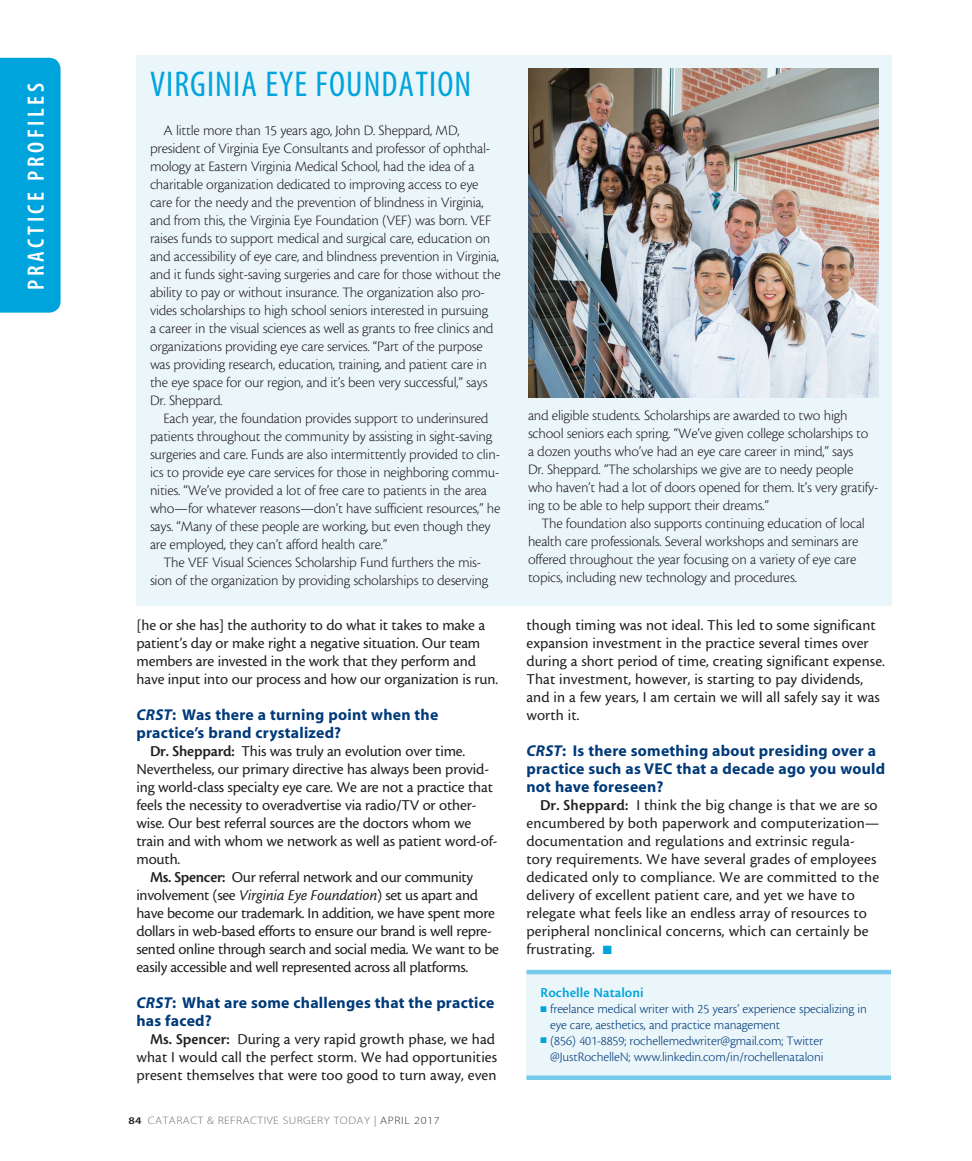
<style>
.page{position:relative;width:972px;height:1161px;background:#fff}
.page>*{position:absolute;margin:0;border:0;box-sizing:border-box;transform-origin:0 0}
.sidebar_h1{font:36px "Myriad MM 400 300";letter-spacing:.03em;color:#00a4dc}
.t1{font:23.7px "Myriad MM 565 300";letter-spacing:.15em;color:#fff}
.body{font:15.75px/18px "Cronos MM 408 10";letter-spacing:.005em;color:#231f20}
.body-2{font:15.75px/18px "Cronos MM 408 10";letter-spacing:-.02em;color:#231f20}
.subhead_question{font:15.75px/18px "Myriad MM 700 600";letter-spacing:.015em;color:#013a79}
.sidebar_body{font:15px/18px "Cronos MM 250 10";letter-spacing:-.015em;color:#231f20}
.bio_name{font:14.25px "Cronos MM 574 9";letter-spacing:.005em;color:#00a4dc}
.bio_info{font:13.5px/15.9px "Cronos MM 250 9";letter-spacing:-.01em;color:#013a79}
.t2{font:10.8px "Myriad MM 215 600";letter-spacing:.04em;color:#6c6d70;scale:1.11 1}
.s1{font-family:"Myriad MM It 700 600"}
.s2{font-family:"Cronos MM 574 10"}
.s3{font-family:"Cronos MM It 408 10"}
.s4{font-family:"Myriad MM 565 600";font-size:10.2px;color:#231f20}
.s5{font-family:"Myriad MM 400 600";color:#939598}
.s6{color:#312f30}
.s7{color:#00a4dc}
</style>
<div class="page">
<div style="left:0;top:58px;width:61px;height:255px;background:#00a4dc"></div>
<div style="left:526px;top:974px;width:365px;height:102px;background:#ebf6fb"></div>
<hr style="left:526px;top:970px;width:365px;height:4px;background:#77caec">
<hr style="left:526px;top:1076px;width:365px;height:4px;background:#77caec">
<div style="left:136px;top:55px;width:756px;height:550px;background:#ebf6fb"></div>
<img style="left:528px;top:69px;width:351px;height:329px">
<h2 class="t1" style="left:25px;top:290px;width:208px;rotate:-90deg">PRACTICE PROFILES</h2>
<p class="sidebar_h1" style="left:150px;top:66px;width:323px">VIRGINIA EYE FOUNDATION</p>
<p class="sidebar_body" style="left:150px;top:121px;width:352px;text-indent:14px">A little more than 15 years ago, John D. Sheppard, MD, president of Virginia Eye Consultants and professor of ophthal&shy;mology at Eastern Virginia Medical School, had the idea of a charitable organization dedicated to improving access to eye care for the needy and the prevention of blindness in Virginia, and from this, the Virginia Eye Foundation (VEF) was born. VEF raises funds to support medical and surgical care, education on and accessibility of eye care, and blindness prevention in Virginia, and it funds sight-saving surgeries and care for those without the ability to pay or without insurance. The organization also pro&shy;vides scholarships to high school seniors interested in pursuing<br>a career in the visual sciences as well as grants to free clinics and organizations providing eye care services. “Part of the purpose was providing research, education, training, and patient care in the eye space for our region, and it’s been very successful,” says Dr. Sheppard.</p>
<p class="sidebar_body" style="left:150px;top:409px;width:352px;text-indent:14px">Each year, the foundation provides support to underinsured patients throughout the community by assisting in sight-saving surgeries and care. Funds are also intermittently provided to clin&shy;ics to provide eye care services for those in neighboring commu&shy;nities. “We’ve provided a lot of free care to patients in the area who—for whatever reasons—don’t have sufficient resources,” he says. “Many of these people are working, but even though they are employed, they can’t afford health care.”</p>
<p class="sidebar_body" style="left:150px;top:553px;width:340px;text-align:center">The VEF Visual Sciences Scholarship Fund furthers the mis&shy;sion of the organization by providing scholarships to deserving</p>
<p class="body" style="left:136px;top:616px;width:363px">[he or she has] the authority to do what it takes to make a patient’s day or make right a negative situation. Our team members are invested in the work that they perform and have input into our process and how our organization is run.</p>
<p class="subhead_question" style="left:136px;top:707px;width:303px"><span class="s1">CRST</span>: Was there a turning point when the practice’s brand crystalized?</p>
<p class="body" style="left:136px;top:742px;width:363px;text-indent:14px"><span class="s2">Dr. Sheppard:</span> This was truly an evolution over time.<br>Nevertheless, our primary directive has always been provid&shy;ing world-class specialty eye care. We are not a practice that feels the necessity to overadvertise via radio/TV or other&shy;wise. Our best referral sources are the doctors whom we train and with whom we network as well as patient word-of&shy;mouth.</p>
<p class="body-2" style="left:136px;top:868px;width:364px;text-indent:14px"><span class="s2">Ms. Spencer:</span> Our referral network and our community involvement (see <span class="s3">Virginia Eye Foundation</span>) set us apart and have become our trademark. In addition, we have spent more dollars in web-based efforts to ensure our brand is well repre&shy;sented online through search and social media. We want to be easily accessible and well represented across all platforms.</p>
<p class="subhead_question" style="left:136px;top:995px;width:359px"><span class="s1">CRST</span>: What are some challenges that the practice has faced?</p>
<p class="body" style="left:136px;top:1030px;width:362px;text-indent:14px"><span class="s2">Ms. Spencer:</span> During a very rapid growth phase, we had what I would call the perfect storm. We had opportunities present themselves that were too good to turn away, even</p>
<p class="t2" style="left:128px;top:1115px;width:282px"><span class="s4">84</span> CATARACT &amp; REFRACTIVE SURGERY TODAY <span class="s5">|</span> <span class="s6">APRIL 2017</span></p>
<p class="sidebar_body" style="left:528px;top:406px;width:352px">and eligible students. Scholarships are awarded to two high school seniors each spring. “We’ve given college scholarships to<br>a dozen youths who’ve had an eye care career in mind,” says<br>Dr. Sheppard. “The scholarships we give are to needy people who haven’t had a lot of doors opened for them. It’s very gratify&shy;ing to be able to help support their dreams.”</p>
<p class="sidebar_body" style="left:528px;top:514px;width:338px;text-indent:14px">The foundation also supports continuing education of local health care professionals. Several workshops and seminars are offered throughout the year focusing on a variety of eye care topics, including new technology and procedures.</p>
<p class="body" style="left:526px;top:616px;width:360px">though timing was not ideal. This led to some significant expansion investment in the practice several times over during a short period of time, creating significant expense.<br>That investment, however, is starting to pay dividends, and in a few years, I am certain we will all safely say it was worth it.</p>
<p class="subhead_question" style="left:526px;top:743px;width:360px"><span class="s1">CRST</span>: Is there something about presiding over a practice such as VEC that a decade ago you would not have foreseen?</p>
<p class="body" style="left:526px;top:796px;width:355px;text-indent:14px"><span class="s2">Dr. Sheppard:</span> I think the big change is that we are so encumbered by both paperwork and computerization— documentation and regulations and extrinsic regula&shy;tory requirements. We have several grades of employees dedicated only to compliance. We are committed to the delivery of excellent patient care, and yet we have to relegate what feels like an endless array of resources to peripheral nonclinical concerns, which can certainly be frustrating. <span class="s7">■</span></p>
<p class="bio_name" style="left:541px;top:985px;width:105px">Rochelle Nataloni</p>
<p class="bio_info" style="left:550px;top:1001px;width:318px;text-indent:-10px"><span class="s7">■</span> freelance medical writer with 25 years’ experience specializing in eye care, aesthetics, and practice management</p>
<p class="bio_info" style="left:541px;top:1033px;width:284px;text-align:right"><span class="s7">■</span> (856) 401-8859; rochellemedwriter@gmail.com; Twitter @JustRochelleN; www.linkedin.com/in/rochellenataloni</p>
</div>
